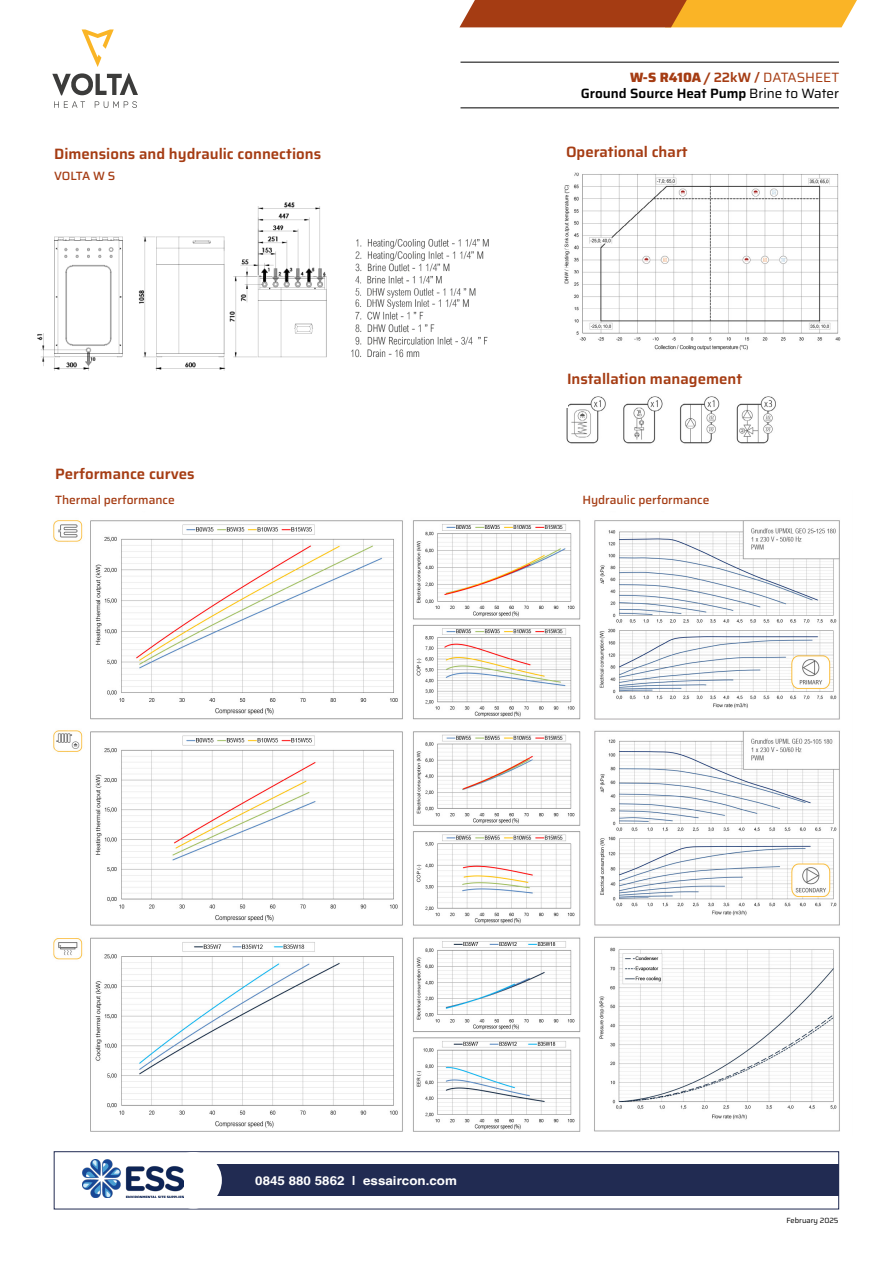
<style>
.page{position:relative;width:893px;height:1263px;background:#fff}
.page>*{position:absolute;margin:0;border:0;box-sizing:border-box;transform-origin:0 0}
.t1{font:600 15px "Saira";color:#a53c13}
.t2{font:600 13.5px/16.5px "Saira";color:#000;text-align:right}
.t3{font:700 12.3px "Helvetica";color:#fff;scale:1.09 1}
.t4{font:500 12px "Saira";color:#a53c13}
.t5{font:7.5px "Saira";color:#000}
.s1{font-weight:800;color:#a53c13}
.s2{font-family:"Red Hat Display";font-weight:300;color:#a53c13}
.s3{color:#a53c13}
.s4{font-weight:400;color:#a53c13}
.s5{font-weight:400}
</style>
<div class="page">
<svg style="left:459px;top:0;width:398px;height:27px;background:#cc7724"></svg>
<hr style="left:460px;top:62px;width:379px;height:1px;background:#000">
<svg style="left:52px;top:73px;width:86px;height:22px"></svg>
<svg style="left:54px;top:101px;width:31px;height:7px"></svg>
<svg style="left:95px;top:101px;width:42px;height:7px"></svg>
<svg style="left:82px;top:29px;width:32px;height:38px"></svg>
<hr style="left:460px;top:108px;width:379px;height:1px;background:#000">
<img style="left:37px;top:202px;width:290px;height:169px">
<img style="left:355px;top:238px;width:134px;height:60px">
<img style="left:351px;top:299px;width:137px;height:59px">
<img style="left:53px;top:520px;width:787px;height:612px">
<img style="left:564px;top:172px;width:277px;height:179px">
<img style="left:566px;top:396px;width:210px;height:48px">
<div style="left:559px;top:395px;width:8px;height:13px;background:#fff"></div>
<div style="left:54px;top:1151px;width:785px;height:58px;border:1px solid #212b52"></div>
<div style="left:208px;top:1164px;width:631px;height:32px;background:#212b52"></div>
<div style="left:165px;top:1152px;width:57px;height:56px;background:#fff;border-radius:50%"></div>
<img style="left:82px;top:1159px;width:101px;height:39px">
<p class="t1" style="left:54px;top:142px;width:269px">Dimensions and hydraulic connections</p>
<p class="t4" style="left:54px;top:166px;width:63px">VOLTA W S</p>
<p class="t2" style="left:581px;top:69px;width:260px"><span class="s1">W-S R410A</span> <span class="s2">/</span> <span class="s3">22kW /</span> <span class="s4">DATASHEET<br></span>Ground Source Heat Pump <span class="s5">Brine to Water</span></p>
<p class="t1" style="left:566px;top:140px;width:123px">Operational chart</p>
<p class="t1" style="left:567px;top:367px;width:177px">Installation management</p>
<p class="t1" style="left:55px;top:462px;width:141px">Performance curves</p>
<p class="t4" style="left:55px;top:490px;width:121px">Thermal performance</p>
<p class="t4" style="left:582px;top:490px;width:129px">Hydraulic performance</p>
<p class="t3" style="left:255px;top:1173px;width:186px">0845 880 5862 | essaircon.com</p>
<p class="t5" style="left:786px;top:1214px;width:54px">February 2025</p>
</div>
